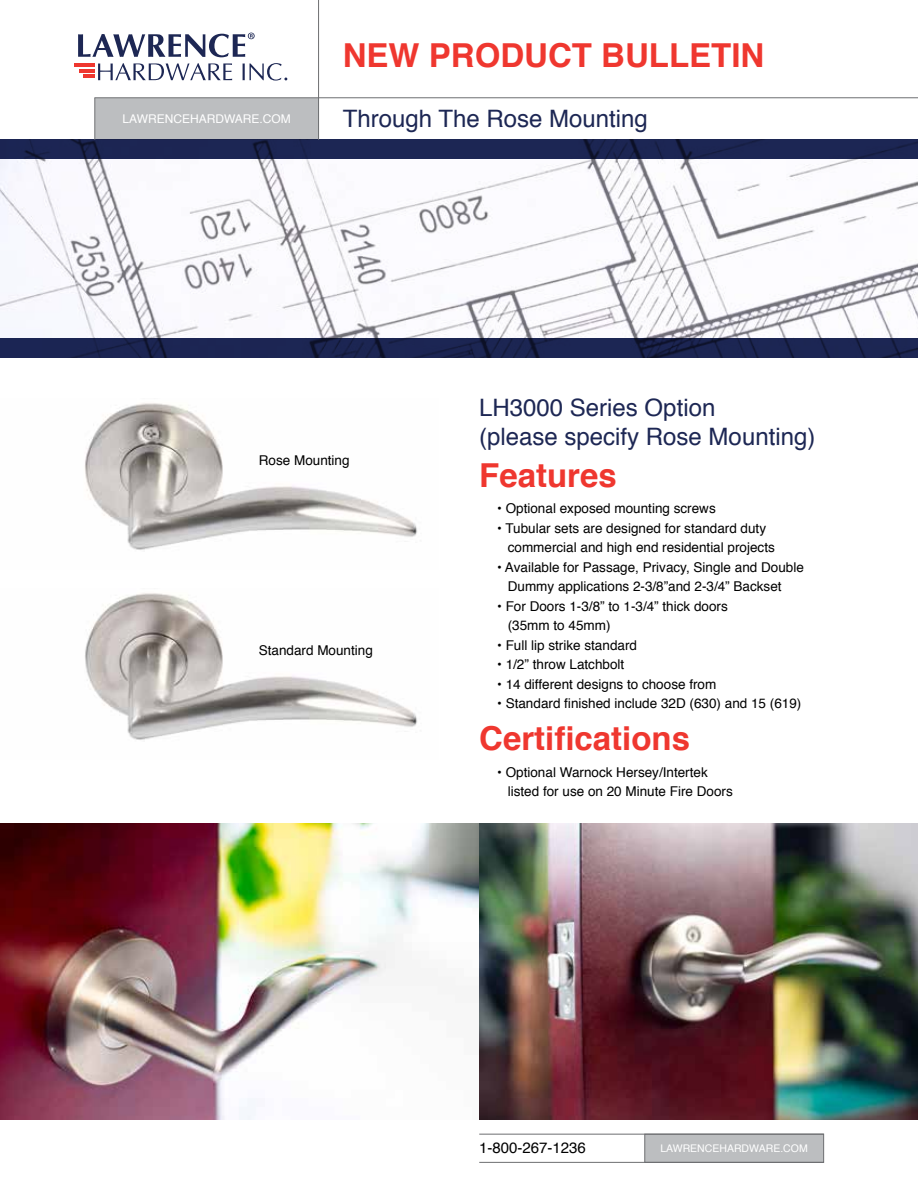
<style>
.page{position:relative;width:918px;height:1188px;background:#fff}
.page>*{position:absolute;margin:0;border:0;box-sizing:border-box;transform-origin:0 0}
.t1{font:700 33px "Helvetica";color:#ef372f}
.t2{font:24px/28.8px "Helvetica";color:#1d2754}
.t3{font:15px "Helvetica";color:#000}
.t4{font:13.5px/19.5px "Helvetica";color:#000}
.t5{font:12px "Helvetica";color:#fff}
.t6{font:10.5px "Helvetica";color:#fff}
</style>
<div class="page">
<img style="left:0;top:824px;width:918px;height:296px">
<div style="left:645px;top:1134px;width:179px;height:29px;background:#bcbec0"></div>
<div style="left:95px;top:98px;width:223px;height:42px;background:#bcbec0"></div>
<img style="left:0;top:159px;width:918px;height:179px">
<div style="left:0;top:140px;width:918px;height:19px;background:#1d2754"></div>
<div style="left:0;top:338px;width:918px;height:20px;background:#1d2754"></div>
<svg style="left:98px;top:63px;width:134px;height:17px"></svg>
<svg style="left:243px;top:63px;width:44px;height:18px"></svg>
<hr style="left:74px;top:63px;width:21px;height:4px;background:#ef372f">
<hr style="left:79px;top:69px;width:16px;height:4px;background:#ef372f">
<hr style="left:83px;top:74px;width:12px;height:4px;background:#ef372f">
<svg style="left:78px;top:33px;width:177px;height:24px"></svg>
<hr style="left:318px;top:0;width:1px;height:140px;background:#6d6e71">
<hr style="left:95px;top:98px;width:1px;height:42px;background:#6d6e71">
<hr style="left:94px;top:98px;width:824px;height:1px;background:#6d6e71">
<hr style="left:479px;top:1134px;width:345px;height:1px;background:#6d6e71">
<hr style="left:479px;top:1162px;width:345px;height:1px;background:#6d6e71">
<img style="left:85px;top:593px;width:332px;height:147px">
<img style="left:85px;top:403px;width:332px;height:147px">
<h1 class="t1" style="left:343px;top:29px;width:423px">NEW PRODUCT BULLETIN</h1>
<p class="t5" style="left:122px;top:109px;width:170px">LAWRENCEHARDWARE.COM</p>
<h2 class="t2" style="left:343px;top:105px;width:307px">Through The Rose Mounting</h2>
<p class="t4" style="left:259px;top:451px;width:92px">Rose Mounting</p>
<p class="t4" style="left:259px;top:641px;width:116px">Standard Mounting</p>
<h2 class="t2" style="left:479px;top:394px;width:338px">LH3000 Series Option<br>(please specify Rose Mounting)</h2>
<h1 class="t1" style="left:479px;top:449px;width:139px">Features</h1>
<p class="t4" style="left:497px;top:499px;width:220px">• Optional exposed mounting screws</p>
<p class="t4" style="left:508px;top:519px;width:269px;text-indent:-11px">• Tubular sets are designed for standard duty commercial and high end residential projects</p>
<p class="t4" style="left:508px;top:558px;width:298px;text-indent:-11px">• Available for Passage, Privacy, Single and Double<br>Dummy applications 2-3/8”and 2-3/4” Backset</p>
<p class="t4" style="left:508px;top:597px;width:222px;text-indent:-11px">• For Doors 1-3/8” to 1-3/4” thick doors (35mm to 45mm)</p>
<p class="t4" style="left:497px;top:636px;width:141px">• Full lip strike standard</p>
<p class="t4" style="left:497px;top:655px;width:129px">• 1/2” throw Latchbolt</p>
<p class="t4" style="left:497px;top:675px;width:221px">• 14 different designs to choose from</p>
<p class="t4" style="left:497px;top:694px;width:306px">• Standard finished include 32D (630) and 15 (619)</p>
<h1 class="t1" style="left:479px;top:712px;width:212px">Certifications</h1>
<p class="t4" style="left:508px;top:762px;width:227px;text-indent:-11px">• Optional Warnock Hersey/Intertek listed for use on 20 Minute Fire Doors</p>
<p class="t3" style="left:479px;top:1136px;width:108px">1-800-267-1236</p>
<p class="t6" style="left:660px;top:1140px;width:149px">LAWRENCEHARDWARE.COM</p>
</div>
